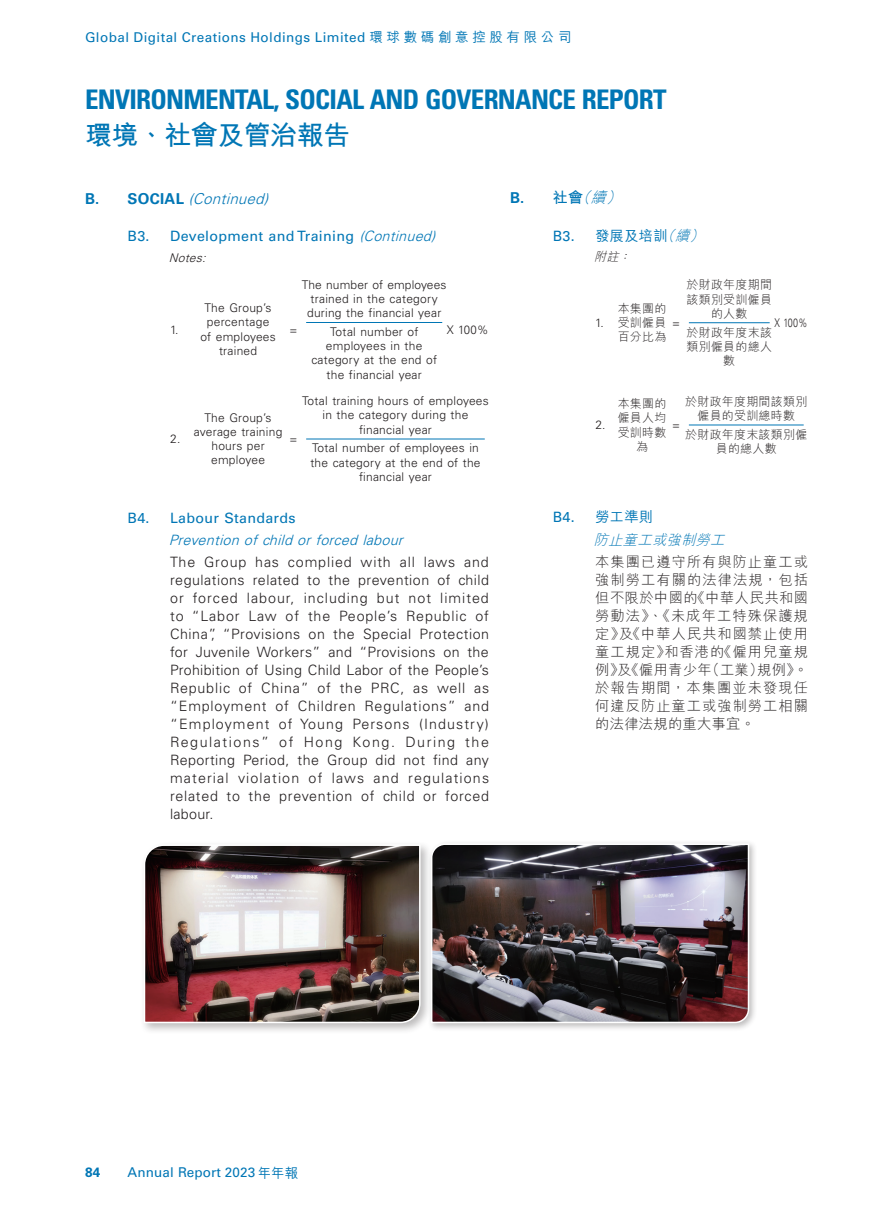
<style>
.page{position:relative;width:893px;height:1212px;background:#fff}
.page>*{position:absolute;margin:0;border:0;box-sizing:border-box;transform-origin:0 0}
.t1{font:700 condensed 27px "Univers LT Std";letter-spacing:-.025em;color:#0076b5}
.t2{font:700 27px "M Hei HK";letter-spacing:-.02em;color:#0076b5}
.t3{font:italic 300 15px "Univers LT Std";color:#0076b5}
.t4{font:italic 300 15px "M Hei HK";color:#0076b5}
.t5{font:300 14.25px/18px "Univers LT Std";letter-spacing:.05em;color:#231f20;text-align:justify}
.t6{font:300 14.25px/18px "M Hei HK";letter-spacing:.07em;color:#231f20;text-align:justify}
.t7{font:14.25px "Univers LT Std";letter-spacing:.02em;color:#0076b5}
.t8{font:italic 300 14.25px "Univers LT Std";color:#0076b5}
.t9{font:italic 300 14.25px/22.2px "M Hei HK";color:#0076b5}
.t10{font:500 14.25px "M Hei HK";letter-spacing:.02em;color:#0076b5}
.t11{font:13.5px "Univers LT Std";letter-spacing:.03em;color:#0076b5}
.t12{font:13.5px "Univers LT Std";letter-spacing:.01em;color:#0076b5}
.t13{font:700 13.5px "Univers LT Std";color:#0076b5}
.t14{font:300 12px/14.2px "Univers LT Std";letter-spacing:.02em;color:#231f20;text-align:center}
.t15{font:300 12px/14.2px "M Hei HK";letter-spacing:.02em;color:#231f20;text-align:center}
.t16{font:italic 300 12px "Univers LT Std";color:#231f20}
.t17{font:300 12px "Univers LT Std";letter-spacing:.02em;color:#231f20;scale:.95 1}
.t18{font:300 12px "Univers LT Std";letter-spacing:.02em;color:#231f20;scale:.75 1}
.t19{font:italic 300 12px "M Hei HK";color:#231f20}
.s1{font-family:"M Hei HK";font-weight:500}
.s2{font-weight:700;font-style:normal}
.s3{font-weight:300;font-style:italic}
.s4{font-family:"Univers LT Std";font-weight:700;font-style:normal}
.s5{font-family:"Univers LT Std";font-weight:400}
.s6{font-family:"Univers LT Std";font-weight:400;font-style:normal}
.s7{font-weight:500;font-style:normal}
</style>
<div class="page">
<hr style="left:306px;top:322px;width:136px;height:1px;background:#0076b5">
<hr style="left:306px;top:439px;width:179px;height:1px;background:#0076b5">
<div style="left:140px;top:840px;width:292px;height:194px;background:#231f20;opacity:.3"></div>
<img style="left:143px;top:844px;width:278px;height:180px">
<div style="left:427px;top:840px;width:331px;height:192px;background:#231f20;opacity:.3"></div>
<img style="left:430px;top:843px;width:320px;height:181px">
<hr style="left:689px;top:322px;width:81px;height:1px;background:#0076b5">
<hr style="left:689px;top:425px;width:115px;height:1px;background:#0076b5">
<p class="t11" style="left:85px;top:29px;width:488px">Global Digital Creations Holdings Limited <span class="s1">環球數碼創意控股有限公司</span></p>
<h1 class="t1" style="left:85px;top:83px;width:583px">ENVIRONMENTAL, SOCIAL AND GOVERNANCE REPORT</h1>
<h1 class="t2" style="left:85px;top:116px;width:267px">環境、社會及管治報告</h1>
<p class="t3" style="left:85px;top:189px;width:189px"><span class="s2">B . S O C I A L</span> (Continued)</p>
<p class="t7" style="left:128px;top:228px;width:314px">B3. Development and Training <span class="s3">(Continued)</span></p>
<p class="t16" style="left:169px;top:251px;width:42px">Notes:</p>
<p class="t14" style="left:170px;top:322px;width:10px">1.</p>
<p class="t14" style="left:170px;top:432px;width:12px">2.</p>
<p class="t14" style="left:200px;top:301px;width:77px">The Group’s percentage of employees trained</p>
<p class="t14" style="left:194px;top:410px;width:90px">The Group’s average training hours per employee</p>
<p class="t14" style="left:302px;top:277px;width:146px">The number of employees trained in the category during the financial year</p>
<p class="t14" style="left:330px;top:324px;width:90px">Total number of</p>
<p class="t17" style="left:447px;top:322px;width:45px">X 100%</p>
<p class="t14" style="left:311px;top:339px;width:127px">employees in the category at the end of the financial year</p>
<p class="t14" style="left:289px;top:322px;width:9px">=</p>
<p class="t14" style="left:302px;top:394px;width:188px">Total training hours of employees in the category during the financial year</p>
<p class="t14" style="left:310px;top:441px;width:172px">Total number of employees in the category at the end of the financial year</p>
<p class="t14" style="left:289px;top:432px;width:9px">=</p>
<p class="t7" style="left:128px;top:509px;width:169px">B4. Labour Standards</p>
<p class="t8" style="left:169px;top:531px;width:240px">Prevention ofchild orforced labour</p>
<p class="t5" style="left:170px;top:553px;width:321px">The Group has complied with all laws and regulations related to the prevention of child or forced labour, including but not limited to “Labor Law of the People’s Republic of China”, “Provisions on the Special Protection for Juvenile Workers” and “Provisions on the Prohibition of Using Child Labor of the People’s Republic of China” of the PRC, as well as “Employment of Children Regulations” and “Employment of Young Persons (Industry)<br>Regulations” of Hong Kong. During the Reporting Period, the Group did not find any material violation of laws and regulations related to the prevention of child or forced labour.</p>
<p class="t4" style="left:510px;top:190px;width:116px"><span class="s4">B.</span> <span class="s2">社會</span>（續）</p>
<p class="t10" style="left:553px;top:225px;width:156px"><span class="s5">B3.</span> 發展及培訓<span class="s3">（續）</span></p>
<p class="t19" style="left:594px;top:250px;width:41px">附註：</p>
<p class="t14" style="left:595px;top:316px;width:10px">1.</p>
<p class="t14" style="left:595px;top:418px;width:12px">2.</p>
<p class="t15" style="left:686px;top:278px;width:87px">於財政年度期間該類別受訓僱員的人數</p>
<p class="t15" style="left:618px;top:301px;width:50px;text-align:justify">本集團的受訓僱員百分比為</p>
<p class="t18" style="left:774px;top:316px;width:45px">X 100%</p>
<p class="t14" style="left:672px;top:316px;width:9px">=</p>
<p class="t15" style="left:686px;top:325px;width:87px">於財政年度末該類別僱員的總人數</p>
<p class="t15" style="left:685px;top:394px;width:124px">於財政年度期間該類別僱員的受訓總時數</p>
<p class="t15" style="left:685px;top:427px;width:124px">於財政年度末該類別僱員的總人數</p>
<p class="t15" style="left:618px;top:396px;width:50px">本集團的僱員人均受訓時數為</p>
<p class="t14" style="left:672px;top:418px;width:9px">=</p>
<p class="t9" style="left:594px;top:506px;width:136px;text-indent:-41px"><span class="s6">B4.</span> <span class="s7">勞工準則<br></span>防止童工或強制勞工</p>
<p class="t6" style="left:595px;top:552px;width:214px">本集團已遵守所有與防止童工或強制勞工有關的法律法規，包括但不限於中國的《中華人民共和國勞動法》、《未成年工特殊保護規定》及《中華人民共和國禁止使用童工規定》和香港的《僱用兒童規例》及《僱用青少年（工業）規例》。於報告期間，本集團並未發現任何違反防止童工或強制勞工相關的法律法規的重大事宜。</p>
<p class="t13" style="left:85px;top:1164px;width:17px">84</p>
<p class="t12" style="left:128px;top:1164px;width:172px">Annual Report 2023 <span class="s1">年年報</span></p>
</div>
